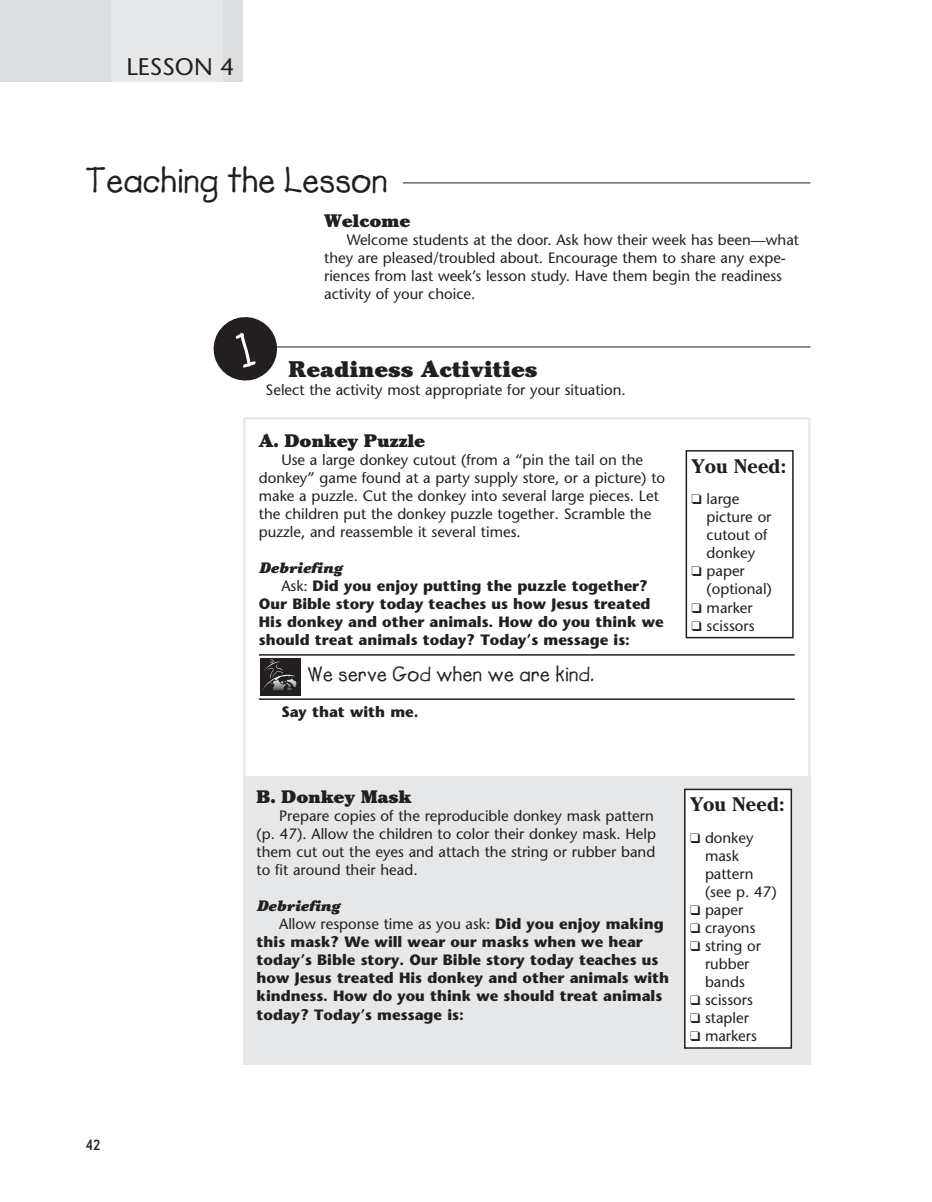
<style>
.page{position:relative;width:932px;height:1202px;background:#fff}
.page>*{position:absolute;margin:0;border:0;box-sizing:border-box;transform-origin:0 0}
.t1{font:36px "Lemonade ICG Bold";color:#231f20}
.t2{font:24px "Stone Sans";color:#231f20}
.Readiness{font:900 22.5px "Cheltenham";color:#231f20}
.Power_Point{font:21px "Lemonade ICG Bold";letter-spacing:.015em;color:#231f20}
.Untitled{font:700 19.5px "Cheltenham";color:#231f20}
.Activities_Subhead{font:900 18px "Cheltenham";letter-spacing:-.01em;color:#231f20}
.Untitled-2{font:15px/18px "Stone Sans";color:#231f20}
.t3{font:700 15px/18px "Stone Sans";color:#231f20}
.Breaker{font:italic 900 15px "Cheltenham";color:#231f20}
.t4{font:700 15px "New Garden";color:#231f20}
.s1{font-weight:400}
</style>
<div class="page">
<div style="left:0;top:0;width:112px;height:81px;background:#dcdddf"></div>
<div style="left:112px;top:0;width:111px;height:81px;background:#e6e7e9"></div>
<div style="left:223px;top:0;width:20px;height:81px;background:#dcdddf"></div>
<hr style="left:403px;top:182px;width:407px;height:1px;background:#231f20">
<hr style="left:259px;top:654px;width:535px;height:1px;background:#231f20">
<hr style="left:259px;top:698px;width:535px;height:2px;background:#231f20">
<div style="left:260px;top:658px;width:40px;height:37px;background:#231f20"></div>
<svg style="left:262px;top:659px;width:35px;height:31px"></svg>
<div style="left:243px;top:775px;width:567px;height:289px;background:#e6e7e9"></div>
<hr style="left:216px;top:346px;width:594px;height:1px;background:#231f20">
<div style="left:685px;top:450px;width:108px;height:188px;border:2px solid #231f20"></div>
<div style="left:684px;top:789px;width:107px;height:259px;background:#fff"></div>
<div style="left:684px;top:788px;width:108px;height:260px;border:2px solid #231f20"></div>
<svg style="left:213px;top:317px;width:67px;height:64px"></svg>
<p class="t2" style="left:126px;top:52px;width:109px">LESSON 4</p>
<p class="t1" style="left:86px;top:159px;width:303px">Teaching the Lesson</p>
<p class="Activities_Subhead" style="left:324px;top:210px;width:88px">Welcome</p>
<p class="Untitled-2" style="left:324px;top:231px;width:476px;text-indent:22px">Welcome students at the door. Ask how their week has been—what they are pleased/troubled about. Encourage them to share any expe&shy;riences from last week’s lesson study. Have them begin the readiness activity of your choice.</p>
<p class="t4" style="left:86px;top:1136px;width:16px">42</p>
<p class="Readiness" style="left:288px;top:356px;width:251px">Readiness Activities</p>
<p class="Untitled-2" style="left:266px;top:381px;width:362px">Select the activity most appropriate for your situation.</p>
<p class="Activities_Subhead" style="left:259px;top:430px;width:168px">A. Donkey Puzzle</p>
<p class="Untitled-2" style="left:259px;top:451px;width:408px;text-indent:22px">Use a large donkey cutout (from a “pin the tail on the donkey” game found at a party supply store, or a picture) to make a puzzle. Cut the donkey into several large pieces. Let the children put the donkey puzzle together. Scramble the puzzle, and reassemble it several times.</p>
<p class="Breaker" style="left:259px;top:559px;width:85px">Debriefing</p>
<p class="t3" style="left:259px;top:577px;width:406px;text-indent:22px"><span class="s1">Ask:</span> Did you enjoy putting the puzzle together?<br>Our Bible story today teaches us how Jesus treated His donkey and other animals. How do you think we should treat animals today? Today’s message is:</p>
<p class="Power_Point" style="left:307px;top:662px;width:288px">We serve God when we are kind.</p>
<p class="t3" style="left:281px;top:703px;width:139px">Say that with me.</p>
<p class="Untitled" style="left:691px;top:454px;width:96px">You Need:</p>
<p class="Untitled-2" style="left:706px;top:490px;width:66px;text-indent:-15px">❑ large picture or cutout of donkey</p>
<p class="Untitled-2" style="left:706px;top:562px;width:67px;text-indent:-15px">❑ paper (optional)</p>
<p class="Untitled-2" style="left:691px;top:598px;width:63px">❑ marker</p>
<p class="Untitled-2" style="left:691px;top:616px;width:64px">❑ scissors</p>
<p class="Activities_Subhead" style="left:256px;top:786px;width:156px">B. Donkey Mask</p>
<p class="Untitled-2" style="left:256px;top:807px;width:401px;text-indent:22px">Prepare copies of the reproducible donkey mask pattern (p. 47). Allow the children to color their donkey mask. Help them cut out the eyes and attach the string or rubber band to fit around their head.</p>
<p class="Breaker" style="left:256px;top:897px;width:85px">Debriefing</p>
<p class="t3" style="left:256px;top:915px;width:414px;text-indent:22px"><span class="s1">Allow response time as you ask:</span> Did you enjoy making this mask? We will wear our masks when we hear today’s Bible story. Our Bible story today teaches us how Jesus treated His donkey and other animals with kindness. How do you think we should treat animals today? Today’s message is:</p>
<p class="Untitled" style="left:690px;top:793px;width:96px">You Need:</p>
<p class="Untitled-2" style="left:705px;top:828px;width:73px;text-indent:-15px">❑ donkey mask pattern (see p. 47)</p>
<p class="Untitled-2" style="left:690px;top:900px;width:55px">❑ paper</p>
<p class="Untitled-2" style="left:690px;top:918px;width:67px">❑ crayons</p>
<p class="Untitled-2" style="left:690px;top:936px;width:73px;text-align:center">❑ string or rubber bands</p>
<p class="Untitled-2" style="left:690px;top:990px;width:64px">❑ scissors</p>
<p class="Untitled-2" style="left:690px;top:1008px;width:60px">❑ stapler</p>
<p class="Untitled-2" style="left:690px;top:1026px;width:68px">❑ markers</p>
</div>
